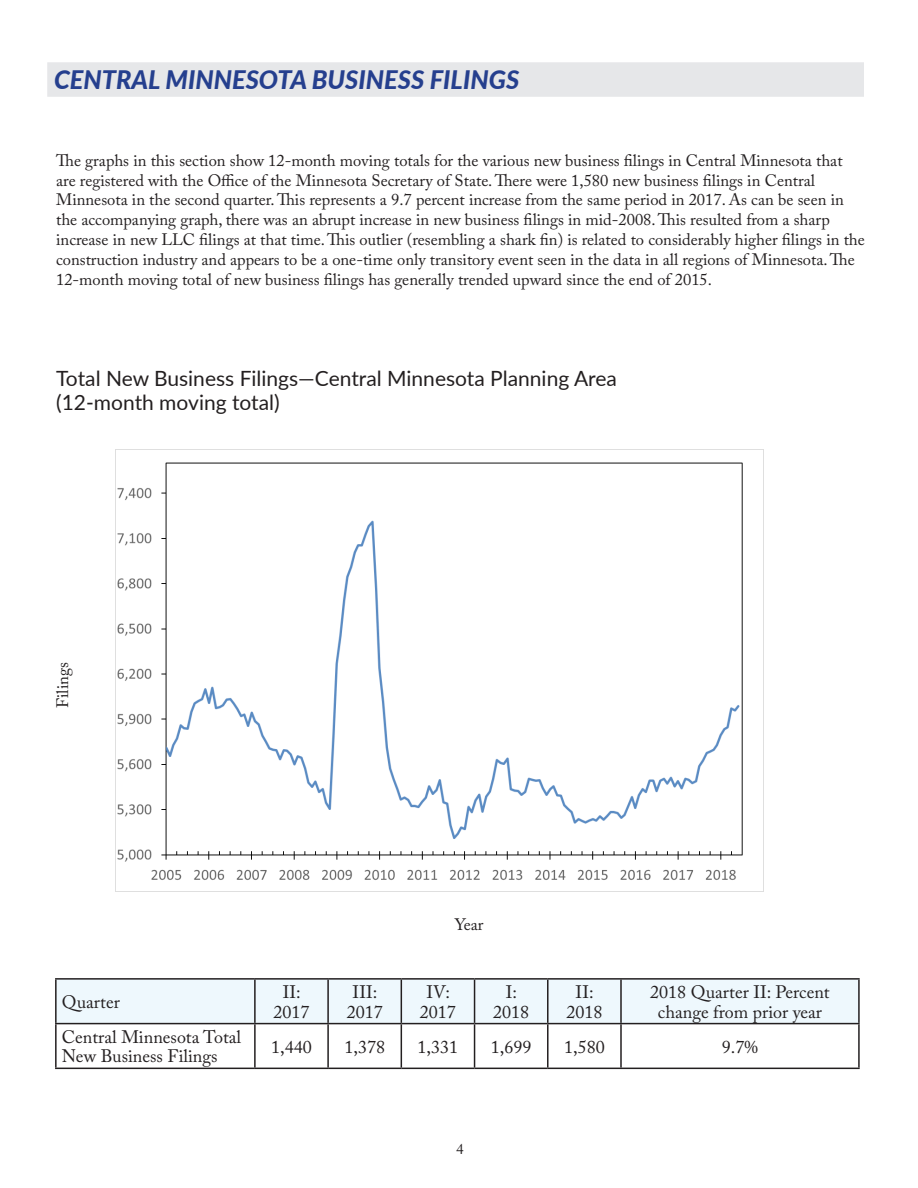
<style>
.page{position:relative;width:918px;height:1188px;background:#fff}
.page>*{position:absolute;margin:0;border:0;box-sizing:border-box;transform-origin:0 0}
.t1{font:italic 800 25.5px "Lato";color:#253f8e}
.t2{font:21px/24px "Lato";color:#231f20}
.t3{font:18px/19.5px "Adobe Caslon Pro";color:#231f20;text-align:center}
.t4{font:16.5px/19.8px "Adobe Caslon Pro";color:#231f20}
.t5{font:15px "Adobe Caslon Pro";color:#231f20}
</style>
<div class="page">
<div style="left:47px;top:62px;width:817px;height:35px;background:#e6e7e9"></div>
<img style="left:116px;top:449px;width:648px;height:443px">
<div style="left:57px;top:980px;width:801px;height:43px;background:#eef8fd"></div>
<hr style="left:55px;top:978px;width:200px;height:2px;background:#231f20">
<hr style="left:55px;top:980px;width:2px;height:43px;background:#231f20">
<hr style="left:255px;top:978px;width:73px;height:2px;background:#231f20">
<hr style="left:254px;top:980px;width:2px;height:43px;background:#231f20">
<hr style="left:328px;top:978px;width:73px;height:2px;background:#231f20">
<hr style="left:327px;top:980px;width:2px;height:43px;background:#231f20">
<hr style="left:401px;top:978px;width:74px;height:2px;background:#231f20">
<hr style="left:401px;top:980px;width:1px;height:43px;background:#231f20">
<hr style="left:475px;top:978px;width:73px;height:2px;background:#231f20">
<hr style="left:474px;top:980px;width:1px;height:43px;background:#231f20">
<hr style="left:548px;top:978px;width:73px;height:2px;background:#231f20">
<hr style="left:547px;top:980px;width:2px;height:43px;background:#231f20">
<hr style="left:621px;top:978px;width:239px;height:2px;background:#231f20">
<hr style="left:620px;top:980px;width:2px;height:43px;background:#231f20">
<hr style="left:858px;top:980px;width:2px;height:43px;background:#231f20">
<hr style="left:55px;top:1023px;width:200px;height:1px;background:#231f20">
<hr style="left:55px;top:1024px;width:2px;height:44px;background:#231f20">
<hr style="left:255px;top:1023px;width:73px;height:1px;background:#231f20">
<hr style="left:254px;top:1024px;width:2px;height:44px;background:#231f20">
<hr style="left:328px;top:1023px;width:73px;height:1px;background:#231f20">
<hr style="left:327px;top:1024px;width:2px;height:44px;background:#231f20">
<hr style="left:401px;top:1023px;width:74px;height:1px;background:#231f20">
<hr style="left:401px;top:1024px;width:1px;height:44px;background:#231f20">
<hr style="left:475px;top:1023px;width:73px;height:1px;background:#231f20">
<hr style="left:474px;top:1024px;width:1px;height:44px;background:#231f20">
<hr style="left:548px;top:1023px;width:73px;height:1px;background:#231f20">
<hr style="left:547px;top:1024px;width:2px;height:44px;background:#231f20">
<hr style="left:621px;top:1023px;width:239px;height:1px;background:#231f20">
<hr style="left:620px;top:1024px;width:2px;height:44px;background:#231f20">
<hr style="left:858px;top:1024px;width:2px;height:44px;background:#231f20">
<hr style="left:55px;top:1068px;width:200px;height:1px;background:#231f20">
<hr style="left:255px;top:1068px;width:73px;height:1px;background:#231f20">
<hr style="left:328px;top:1068px;width:73px;height:1px;background:#231f20">
<hr style="left:401px;top:1068px;width:74px;height:1px;background:#231f20">
<hr style="left:475px;top:1068px;width:73px;height:1px;background:#231f20">
<hr style="left:548px;top:1068px;width:73px;height:1px;background:#231f20">
<hr style="left:621px;top:1068px;width:239px;height:1px;background:#231f20">
<h1 class="t1" style="left:54px;top:61px;width:345px">CENTRAL MINNESOTA BUSINESS</h1>
<h1 class="t1" style="left:430px;top:61px;width:91px">FILINGS</h1>
<p class="t4" style="left:56px;top:150px;width:810px">The graphs in this section show 12-month moving totals for the various new business filings in Central Minnesota that are registered with the Office of the Minnesota Secretary of State. There were 1,580 new business filings in Central Minnesota in the second quarter. This represents a 9.7 percent increase from the same period in 2017. As can be seen in the accompanying graph, there was an abrupt increase in new business filings in mid-2008. This resulted from a sharp increase in new LLC filings at that time. This outlier (resembling a shark fin) is related to considerably higher filings in the construction industry and appears to be a one-time only transitory event seen in the data in all regions of Minnesota. The 12-month moving total of new business filings has generally trended upward since the end of 2015.</p>
<p class="t2" style="left:56px;top:365px;width:562px">Total New Business Filings—Central Minnesota Planning Area (12-month moving total)</p>
<p class="t4" style="left:53px;top:708px;width:47px;rotate:-90deg">Filings</p>
<p class="t4" style="left:455px;top:914px;width:30px">Year</p>
<p class="t3" style="left:62px;top:992px;width:60px">Quarter</p>
<p class="t3" style="left:273px;top:982px;width:37px">II:<br>2017</p>
<p class="t3" style="left:347px;top:982px;width:37px">III:<br>2017</p>
<p class="t3" style="left:420px;top:982px;width:37px">IV:<br>2017</p>
<p class="t3" style="left:493px;top:982px;width:37px">I:<br>2018</p>
<p class="t3" style="left:566px;top:982px;width:37px">II:<br>2018</p>
<p class="t3" style="left:650px;top:982px;width:181px">2018 Quarter II: Percent change from prior year</p>
<p class="t3" style="left:62px;top:1027px;width:181px;text-align:left">Central Minnesota Total<br>New Business Filings</p>
<p class="t3" style="left:271px;top:1037px;width:42px">1,440</p>
<p class="t3" style="left:344px;top:1037px;width:42px">1,378</p>
<p class="t3" style="left:418px;top:1037px;width:42px">1,331</p>
<p class="t3" style="left:491px;top:1037px;width:42px">1,699</p>
<p class="t3" style="left:564px;top:1037px;width:42px">1,580</p>
<p class="t3" style="left:722px;top:1037px;width:38px">9.7%</p>
<p class="t5" style="left:456px;top:1140px;width:9px">4</p>
</div>
